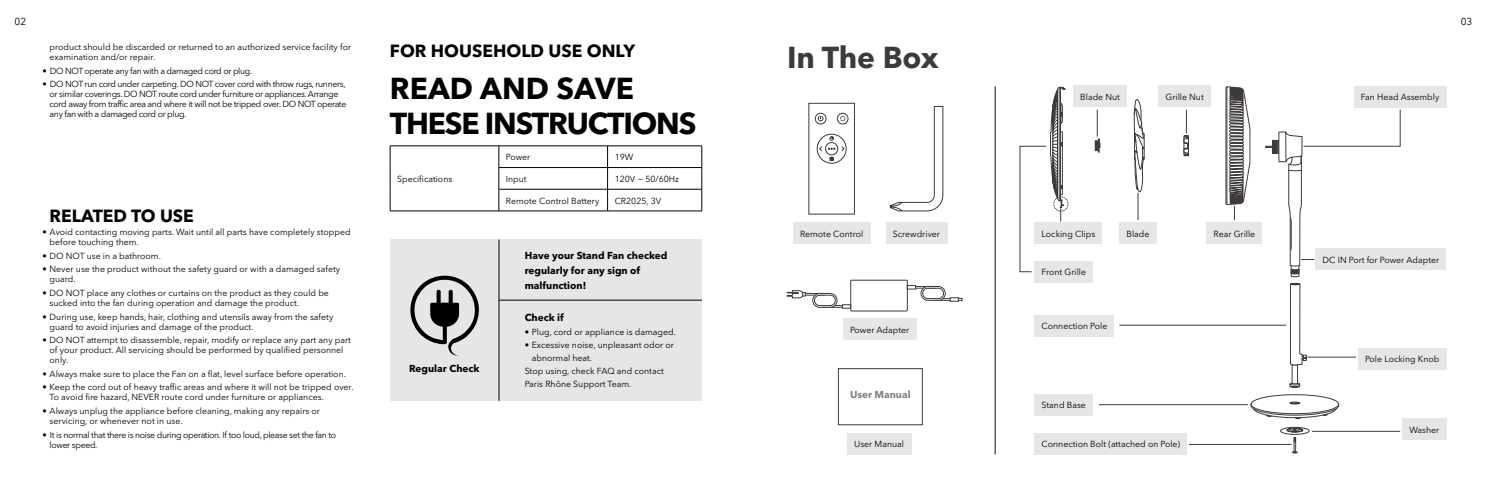
<style>
.page{position:relative;width:1489px;height:497px;background:#fff}
.page>*{position:absolute;margin:0;border:0;box-sizing:border-box;transform-origin:0 0}
.t1{font:700 30px/35px "Avenir Next LT Pro";letter-spacing:-.04em;color:#000}
.t2{font:700 30px "Avenir Next LT Pro";color:#3e3a39}
.t3{font:700 17.5px "Avenir Next LT Pro";color:#000}
.t4{font:700 10px/15px "Avenir Next LT Pro";color:#000}
.t5{font:700 10px "Avenir Next LT Pro";color:#828282}
.t6{font:10px "Avenir Next LT Pro";color:#000}
.t7{font:8.75px/10px "Avenir Next LT Pro";color:#000}
.t8{font:8.75px/10px "Avenir Next LT Pro";letter-spacing:-.04em;color:#000}
</style>
<div class="page">
<div style="left:390px;top:239px;width:312px;height:161px;background:#e6e6e6"></div>
<svg style="left:410px;top:275px;width:69px;height:80px"></svg>
<hr style="left:499px;top:239px;width:1px;height:161px;background:#000">
<hr style="left:499px;top:299px;width:203px;height:1px;background:#000">
<svg style="left:1094px;top:141px;width:130px;height:265px"></svg>
<div style="left:1353px;top:86px;width:93px;height:21px;background:#e6e6e6"></div>
<div style="left:1315px;top:248px;width:131px;height:22px;background:#e6e6e6"></div>
<div style="left:1401px;top:418px;width:45px;height:21px;background:#e6e6e6"></div>
<div style="left:1034px;top:432px;width:153px;height:22px;background:#e6e6e6"></div>
<div style="left:1034px;top:393px;width:58px;height:22px;background:#e6e6e6"></div>
<div style="left:1357px;top:347px;width:89px;height:22px;background:#e6e6e6"></div>
<div style="left:1034px;top:314px;width:80px;height:22px;background:#e6e6e6"></div>
<div style="left:1206px;top:222px;width:56px;height:22px;background:#e6e6e6"></div>
<div style="left:1158px;top:85px;width:52px;height:22px;background:#e6e6e6"></div>
<div style="left:1119px;top:222px;width:37px;height:22px;background:#e6e6e6"></div>
<div style="left:1073px;top:85px;width:53px;height:22px;background:#e6e6e6"></div>
<div style="left:1034px;top:260px;width:59px;height:22px;background:#e6e6e6"></div>
<div style="left:1034px;top:222px;width:68px;height:22px;background:#e6e6e6"></div>
<div style="left:803px;top:293px;width:20px;height:2px;border:1px solid #3e3a39"></div>
<svg style="left:812px;top:279px;width:150px;height:32px"></svg>
<svg style="left:787px;top:290px;width:18px;height:8px"></svg>
<div style="left:838px;top:368px;width:84px;height:56px;background:#fff;border:1px solid #3e3a39"></div>
<svg style="left:815px;top:113px;width:33px;height:50px"></svg>
<svg style="left:889px;top:106px;width:54px;height:105px"></svg>
<div style="left:793px;top:222px;width:77px;height:22px;background:#e6e6e6"></div>
<div style="left:885px;top:222px;width:62px;height:22px;background:#e6e6e6"></div>
<div style="left:847px;top:432px;width:64px;height:22px;background:#e6e6e6"></div>
<hr style="left:994px;top:86px;width:1px;height:368px;background:#3e3a39">
<hr style="left:1188px;top:443px;width:103px;height:1px;background:#3e3a39">
<svg style="left:1224px;top:86px;width:176px;height:368px"></svg>
<svg style="left:1132px;top:99px;width:12px;height:121px"></svg>
<svg style="left:1019px;top:86px;width:49px;height:186px"></svg>
<hr style="left:1119px;top:324px;width:167px;height:1px;background:#3e3a39">
<hr style="left:1098px;top:404px;width:149px;height:1px;background:#3e3a39">
<svg style="left:1094px;top:109px;width:6px;height:44px"></svg>
<svg style="left:1183px;top:109px;width:5px;height:47px"></svg>
<div style="left:842px;top:318px;width:74px;height:22px;background:#e6e6e6"></div>
<hr style="left:390px;top:145px;width:109px;height:1px;background:#000">
<hr style="left:499px;top:145px;width:108px;height:1px;background:#000">
<hr style="left:607px;top:145px;width:95px;height:1px;background:#000">
<hr style="left:498px;top:167px;width:109px;height:1px;background:#000">
<hr style="left:607px;top:167px;width:95px;height:1px;background:#000">
<svg style="left:390px;top:146px;width:1px;height:64px"></svg>
<hr style="left:498px;top:189px;width:109px;height:1px;background:#000">
<svg style="left:498px;top:146px;width:1px;height:64px"></svg>
<hr style="left:607px;top:189px;width:95px;height:1px;background:#000">
<svg style="left:607px;top:146px;width:1px;height:64px"></svg>
<svg style="left:701px;top:146px;width:1px;height:64px"></svg>
<hr style="left:390px;top:210px;width:109px;height:1px;background:#000">
<hr style="left:499px;top:210px;width:108px;height:1px;background:#000">
<hr style="left:607px;top:210px;width:95px;height:1px;background:#000">
<p class="t6" style="left:15px;top:15px;width:13px">02</p>
<p class="t6" style="left:1460px;top:15px;width:13px">03</p>
<p class="t7" style="left:50px;top:42px;width:303px">product should be discarded or returned to an authorized service facility for examination and/or repair.</p>
<p class="t8" style="left:43px;top:65px;width:211px">• DO NOT operate any fan with a damaged cord or plug.</p>
<p class="t8" style="left:50px;top:79px;width:298px;text-indent:-7px">• DO NOT run cord under carpeting. DO NOT cover cord with throw rugs, runners, or similar coverings. DO NOT route cord under furniture or appliances. Arrange cord away from traffic area and where it will not be tripped over. DO NOT operate any fan with a damaged cord or plug.</p>
<h2 class="t3" style="left:390px;top:40px;width:247px">FOR HOUSEHOLD USE ONLY</h2>
<h1 class="t1" style="left:390px;top:71px;width:308px">READ AND SAVE<br>THESE INSTRUCTIONS</h1>
<h1 class="t2" style="left:787px;top:39px;width:153px">In The Box</h1>
<p class="t7" style="left:1080px;top:92px;width:41px">Blade Nut</p>
<p class="t7" style="left:1165px;top:92px;width:40px">Grille Nut</p>
<p class="t7" style="left:1360px;top:92px;width:80px">Fan Head Assembly</p>
<h2 class="t3" style="left:50px;top:204px;width:146px">RELATED TO USE</h2>
<p class="t7" style="left:50px;top:227px;width:302px;text-indent:-7px">• Avoid contacting moving parts. Wait until all parts have completely stopped before touching them.</p>
<p class="t7" style="left:43px;top:250px;width:120px">• DO NOT use in a bathroom.</p>
<p class="t7" style="left:50px;top:264px;width:292px;text-indent:-7px">• Never use the product without the safety guard or with a damaged safety guard.</p>
<p class="t7" style="left:50px;top:287px;width:281px;text-indent:-7px">• DO NOT place any clothes or curtains on the product as they could be sucked into the fan during operation and damage the product.</p>
<p class="t7" style="left:50px;top:311px;width:285px;text-indent:-7px">• During use, keep hands, hair, clothing and utensils away from the safety guard to avoid injuries and damage of the product.</p>
<p class="t7" style="left:50px;top:334px;width:303px;text-indent:-7px">• DO NOT attempt to disassemble, repair, modify or replace any part any part of your product. All servicing should be performed by qualified personnel only.</p>
<p class="t7" style="left:43px;top:368px;width:305px">• Always make sure to place the Fan on a flat, level surface before operation.</p>
<p class="t7" style="left:50px;top:382px;width:305px;text-indent:-7px">• Keep the cord out of heavy traffic areas and where it will not be tripped over.<br>To avoid fire hazard, NEVER route cord under furniture or appliances.</p>
<p class="t7" style="left:50px;top:405px;width:272px;text-indent:-7px">• Always unplug the appliance before cleaning, making any repairs or servicing, or whenever not in use.</p>
<p class="t8" style="left:50px;top:429px;width:288px;text-indent:-7px">• It is normal that there is noise during operation. If too loud, please set the fan to lower speed.</p>
<p class="t7" style="left:397px;top:174px;width:57px">Specifications</p>
<p class="t4" style="left:409px;top:360px;width:72px">Regular Check</p>
<p class="t7" style="left:506px;top:152px;width:26px">Power</p>
<p class="t7" style="left:614px;top:152px;width:20px">19W</p>
<p class="t7" style="left:506px;top:174px;width:22px">Input</p>
<p class="t7" style="left:614px;top:174px;width:66px">120V ~ 50/60Hz</p>
<p class="t7" style="left:506px;top:195px;width:95px">Remote Control Battery</p>
<p class="t7" style="left:614px;top:195px;width:48px">CR2025, 3V</p>
<p class="t4" style="left:524px;top:248px;width:144px">Have your Stand Fan checked regularly for any sign of malfunction!</p>
<p class="t4" style="left:524px;top:310px;width:41px">Check if</p>
<p class="t7" style="left:524px;top:326px;width:153px">• Plug, cord or appliance is damaged.</p>
<p class="t7" style="left:524px;top:339px;width:151px">• Excessive noise, unpleasant odor or</p>
<p class="t7" style="left:531px;top:352px;width:62px">abnormal heat.</p>
<p class="t7" style="left:524px;top:365px;width:141px">Stop using, check FAQ and contact</p>
<p class="t7" style="left:524px;top:378px;width:108px">Paris Rhône Support Team.</p>
<p class="t7" style="left:800px;top:229px;width:65px">Remote Control</p>
<p class="t7" style="left:892px;top:229px;width:49px">Screwdriver</p>
<p class="t7" style="left:1041px;top:229px;width:55px">Locking Clips</p>
<p class="t7" style="left:850px;top:324px;width:61px">Power Adapter</p>
<p class="t7" style="left:1041px;top:267px;width:46px">Front Grille</p>
<p class="t7" style="left:1041px;top:321px;width:67px">Connection Pole</p>
<p class="t7" style="left:1126px;top:229px;width:25px">Blade</p>
<p class="t5" style="left:850px;top:388px;width:62px">User Manual</p>
<p class="t7" style="left:1041px;top:400px;width:46px">Stand Base</p>
<p class="t7" style="left:854px;top:438px;width:51px">User Manual</p>
<p class="t7" style="left:1041px;top:438px;width:140px">Connection Bolt (attached on Pole)</p>
<p class="t7" style="left:1213px;top:229px;width:43px">Rear Grille</p>
<p class="t7" style="left:1322px;top:255px;width:118px">DC IN Port for Power Adapter</p>
<p class="t7" style="left:1364px;top:354px;width:76px">Pole Locking Knob</p>
<p class="t7" style="left:1409px;top:424px;width:32px">Washer</p>
</div>
